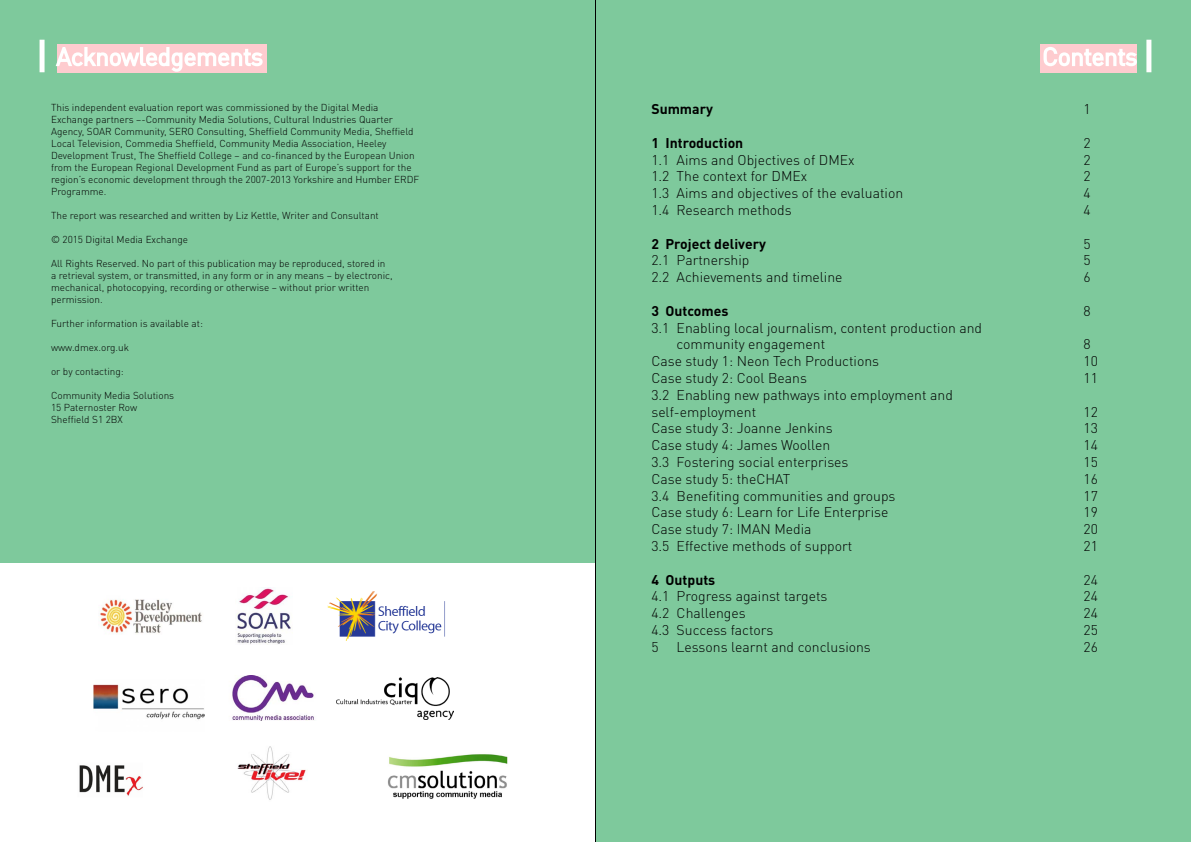
<style>
.page{position:relative;width:1191px;height:842px;background:#fff}
.page>*{position:absolute;margin:0;border:0;box-sizing:border-box;transform-origin:0 0}
.t1{font:300 14px/16.8px "DINOT";color:#000}
.t2{font:700 14px "DINOT";color:#000}
.t3{font:300 10px/12px "DINOT";color:#000}
</style>
<div class="page">
<div style="left:0;top:0;width:595px;height:563px;background:#7ec99c"></div>
<div style="left:595px;top:0;width:596px;height:842px;background:#7ec99c"></div>
<div style="left:1039px;top:44px;width:97px;height:28px;background:#fecccf"></div>
<div style="left:57px;top:44px;width:209px;height:28px;background:#fecccf"></div>
<svg style="left:1043px;top:46px;width:94px;height:22px"></svg>
<svg style="left:55px;top:47px;width:209px;height:26px"></svg>
<div style="left:1146px;top:40px;width:5px;height:32px;background:#fff"></div>
<div style="left:40px;top:40px;width:5px;height:32px;background:#fff"></div>
<img style="left:337px;top:677px;width:116px;height:42px">
<img style="left:79px;top:765px;width:64px;height:31px">
<img style="left:100px;top:599px;width:102px;height:35px">
<img style="left:236px;top:587px;width:55px;height:57px">
<img style="left:237px;top:746px;width:69px;height:54px">
<img style="left:327px;top:592px;width:118px;height:49px">
<img style="left:94px;top:684px;width:110px;height:36px">
<img style="left:232px;top:676px;width:82px;height:45px">
<img style="left:388px;top:754px;width:120px;height:45px">
<hr style="left:595px;top:0;width:1px;height:842px;background:#000">
<p class="t3" style="left:51px;top:101px;width:370px">This independent evaluation report was commissioned by the Digital Media Exchange partners –-Community Media Solutions, Cultural Industries Quarter Agency, SOAR Community, SERO Consulting, Sheffield Community Media, Sheffield Local Television, Commedia Sheffield, Community Media Association, Heeley Development Trust, The Sheffield College – and co-financed by the European Union from the European Regional Development Fund as part of Europe’s support for the region’s economic development through the 2007-2013 Yorkshire and Humber ERDF Programme.</p>
<p class="t3" style="left:51px;top:209px;width:329px">The report was researched and written by Liz Kettle, Writer and Consultant</p>
<p class="t3" style="left:51px;top:233px;width:138px">© 2015 Digital Media Exchange</p>
<p class="t3" style="left:51px;top:257px;width:343px">All Rights Reserved. No part of this publication may be reproduced, stored in a retrieval system, or transmitted, in any form or in any means – by electronic, mechanical, photocopying, recording or otherwise – without prior written permission.</p>
<p class="t3" style="left:51px;top:317px;width:153px">Further information is available at:</p>
<p class="t3" style="left:51px;top:341px;width:80px">www.dmex.org.uk</p>
<p class="t3" style="left:51px;top:365px;width:74px">or by contacting:</p>
<p class="t3" style="left:51px;top:389px;width:125px">Community Media Solutions<br>15 Paternoster Row<br>Sheffield S1 2BX</p>
<h1 class="t2" style="left:651px;top:100px;width:63px">Summary</h1>
<h1 class="t1" style="left:1083px;top:101px;width:9px">1</h1>
<h1 class="t2" style="left:651px;top:134px;width:93px">1 Introduction</h1>
<h1 class="t1" style="left:1083px;top:134px;width:9px">2</h1>
<h1 class="t1" style="left:651px;top:151px;width:205px">1.1 Aims and Objectives of DMEx</h1>
<h1 class="t1" style="left:1083px;top:151px;width:9px">2</h1>
<h1 class="t1" style="left:651px;top:168px;width:157px">1.2 The context for DMEx</h1>
<h1 class="t1" style="left:1083px;top:168px;width:9px">2</h1>
<h1 class="t1" style="left:651px;top:185px;width:253px">1.3 Aims and objectives of the evaluation</h1>
<h1 class="t1" style="left:1083px;top:185px;width:9px">4</h1>
<h1 class="t1" style="left:651px;top:201px;width:142px">1.4 Research methods</h1>
<h1 class="t1" style="left:1083px;top:201px;width:9px">4</h1>
<h1 class="t2" style="left:651px;top:234px;width:116px">2 Project delivery</h1>
<h1 class="t1" style="left:1083px;top:235px;width:9px">5</h1>
<h1 class="t1" style="left:651px;top:252px;width:99px">2.1 Partnership</h1>
<h1 class="t1" style="left:1083px;top:252px;width:9px">5</h1>
<h1 class="t1" style="left:651px;top:269px;width:193px">2.2 Achievements and timeline</h1>
<h1 class="t1" style="left:1083px;top:269px;width:9px">6</h1>
<h1 class="t2" style="left:651px;top:302px;width:79px">3 Outcomes</h1>
<h1 class="t1" style="left:1083px;top:302px;width:9px">8</h1>
<h1 class="t1" style="left:676px;top:319px;width:307px;text-indent:-25px">3.1 Enabling local journalism, content production and community engagement</h1>
<h1 class="t1" style="left:1083px;top:336px;width:9px">8</h1>
<h1 class="t1" style="left:651px;top:353px;width:229px">Case study 1: Neon Tech Productions</h1>
<h1 class="t1" style="left:1083px;top:353px;width:16px">10</h1>
<h1 class="t1" style="left:651px;top:369px;width:157px">Case study 2: Cool Beans</h1>
<h1 class="t1" style="left:1083px;top:369px;width:16px">11</h1>
<h1 class="t1" style="left:651px;top:386px;width:303px">3.2 Enabling new pathways into employment and self-employment</h1>
<h1 class="t1" style="left:1083px;top:403px;width:16px">12</h1>
<h1 class="t1" style="left:651px;top:420px;width:183px">Case study 3: Joanne Jenkins</h1>
<h1 class="t1" style="left:1083px;top:420px;width:16px">13</h1>
<h1 class="t1" style="left:651px;top:437px;width:180px">Case study 4: James Woollen</h1>
<h1 class="t1" style="left:1083px;top:437px;width:16px">14</h1>
<h1 class="t1" style="left:651px;top:453px;width:199px">3.3 Fostering social enterprises</h1>
<h1 class="t1" style="left:1083px;top:453px;width:16px">15</h1>
<h1 class="t1" style="left:651px;top:470px;width:140px">Case study 5: theCHAT</h1>
<h1 class="t1" style="left:1083px;top:470px;width:16px">16</h1>
<h1 class="t1" style="left:651px;top:487px;width:246px">3.4 Benefiting communities and groups</h1>
<h1 class="t1" style="left:1083px;top:487px;width:16px">17</h1>
<h1 class="t1" style="left:651px;top:504px;width:238px">Case study 6: Learn for Life Enterprise</h1>
<h1 class="t1" style="left:1083px;top:504px;width:16px">19</h1>
<h1 class="t1" style="left:651px;top:521px;width:162px">Case study 7: IMAN Media</h1>
<h1 class="t1" style="left:1083px;top:521px;width:16px">20</h1>
<h1 class="t1" style="left:651px;top:537px;width:202px">3.5 Effective methods of support</h1>
<h1 class="t1" style="left:1083px;top:537px;width:16px">21</h1>
<h1 class="t2" style="left:651px;top:570px;width:65px">4 Outputs</h1>
<h1 class="t1" style="left:1083px;top:571px;width:16px">24</h1>
<h1 class="t1" style="left:651px;top:588px;width:178px">4.1 Progress against targets</h1>
<h1 class="t1" style="left:1083px;top:588px;width:16px">24</h1>
<h1 class="t1" style="left:651px;top:605px;width:96px">4.2 Challenges</h1>
<h1 class="t1" style="left:1083px;top:605px;width:16px">24</h1>
<h1 class="t1" style="left:651px;top:621px;width:123px">4.3 Success factors</h1>
<h1 class="t1" style="left:1083px;top:621px;width:16px">25</h1>
<h1 class="t1" style="left:651px;top:638px;width:9px">5</h1>
<h1 class="t1" style="left:676px;top:638px;width:196px">Lessons learnt and conclusions</h1>
<h1 class="t1" style="left:1083px;top:638px;width:16px">26</h1>
</div>
